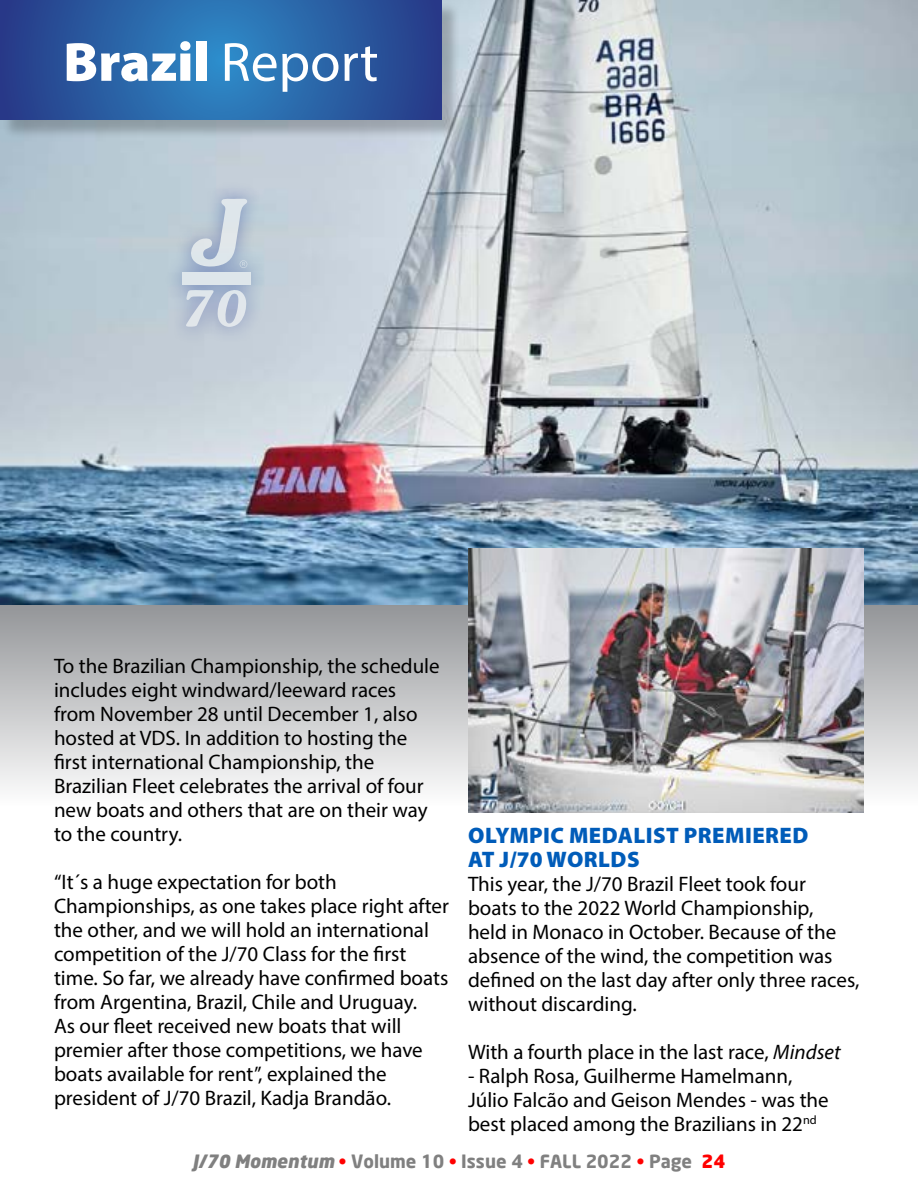
<style>
.page{position:relative;width:918px;height:1188px;background:#fff}
.page>*{position:absolute;margin:0;border:0;box-sizing:border-box;transform-origin:0 0}
.t1{font:900 55.5px "Myriad Pro";color:#fff}
.t2{font:900 22.5px/24px "Myriad Pro";letter-spacing:.02em;color:#005cb9}
.t3{font:21px/24px "Myriad Pro";color:#000}
.t4{font:700 18px "Neo Sans";color:#808080}
.s1{font-weight:400}
.s2{font-style:italic}
.s3{font-weight:900;font-style:italic}
.s4{color:#f00}
.s5{font-weight:900;color:#f00}
</style>
<div class="page">
<div style="left:0;top:604px;width:918px;height:203px;background:linear-gradient(to bottom,#939598,#fefefe)"></div>
<img style="left:0;top:0;width:918px;height:605px">
<div style="left:3px;top:3px;width:457px;height:136px;background:#000;opacity:.22"></div>
<svg style="left:0;top:0;width:442px;height:120px;background:#2a5fa4"></svg>
<img style="left:468px;top:549px;width:396px;height:264px">
<div style="left:164px;top:181px;width:104px;height:163px;background:#001689;opacity:.73"></div>
<div style="left:182px;top:272px;width:68px;height:13px;background:#dee6eb"></div>
<svg style="left:186px;top:289px;width:61px;height:38px;background:#c0c9d9"></svg>
<svg style="left:190px;top:199px;width:57px;height:69px;background:#c1cdda"></svg>
<p class="t1" style="left:63px;top:31px;width:317px">Brazil <span class="s1">Report</span></p>
<p class="t3" style="left:54px;top:653px;width:387px">To the Brazilian Championship, the schedule includes eight windward/leeward races from November 28 until December 1, also hosted at VDS. In addition to hosting the first international Championship, the Brazilian Fleet celebrates the arrival of four new boats and others that are on their way to the country.</p>
<p class="t3" style="left:54px;top:869px;width:397px">“It´s a huge expectation for both Championships, as one takes place right after the other, and we will hold an international competition of the J/70 Class for the first time. So far, we already have confirmed boats from Argentina, Brazil, Chile and Uruguay.<br>As our fleet received new boats that will premier after those competitions, we have boats available for rent”, explained the president of J/70 Brazil, Kadja Brandão.</p>
<p class="t2" style="left:468px;top:824px;width:342px">OLYMPIC MEDALIST PREMIERED<br>AT J/70 WORLDS</p>
<p class="t3" style="left:468px;top:872px;width:393px">This year, the J/70 Brazil Fleet took four boats to the 2022 World Championship,<br>held in Monaco in October. Because of the absence of the wind, the competition was defined on the last day after only three races, without discarding.</p>
<p class="t3" style="left:468px;top:1040px;width:374px">With a fourth place in the last race, <span class="s2">Mindset</span></p>
<p class="t3" style="left:468px;top:1064px;width:362px">- Ralph Rosa, Guilherme Hamelmann,<br>Júlio Falcão and Geison Mendes - was the best placed among the Brazilians in 22<sup>nd</sup></p>
<p class="t4" style="left:192px;top:1150px;width:535px"><span class="s3">J/70 Momentum</span> <span class="s4">•</span> Volume 10 <span class="s4">•</span> Issue 4 <span class="s4">•</span> FALL 2022 <span class="s4">•</span> Page <span class="s5">24</span></p>
</div>
